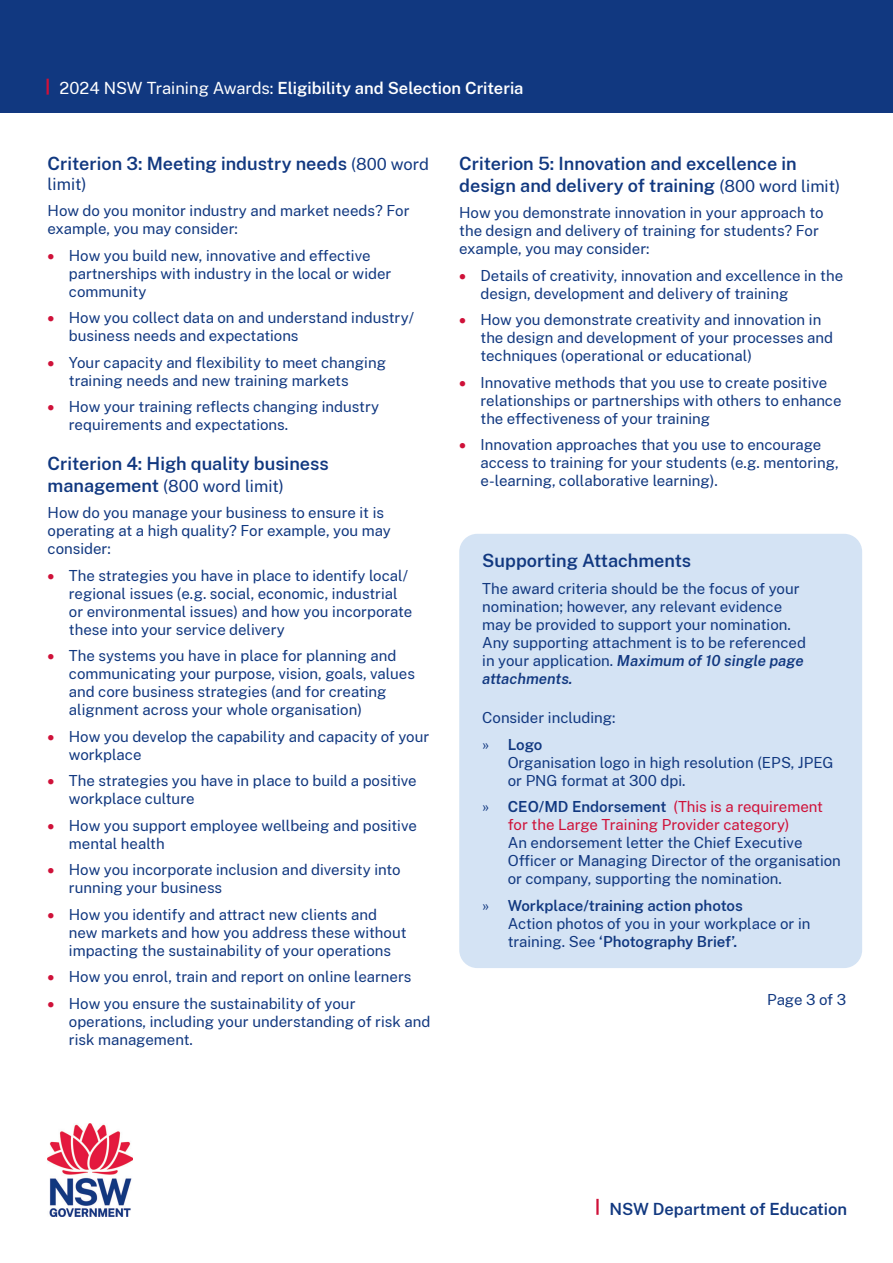
<style>
.page{position:relative;width:893px;height:1263px;background:#fff}
.page>*{position:absolute;margin:0;border:0;box-sizing:border-box;transform-origin:0 0}
.Criterion_Titles{font:600 18px/21.6px "Public Sans";color:#113880}
.t1{font:600 16.5px "Public Sans";color:#fff}
.Criterion_Titles-2{font:16.5px "Public Sans";color:#113880}
.t2{font:600 16.5px "Public Sans";color:#113880}
.normal_text{font:15px/18px "Public Sans";color:#113880}
.s1{font-weight:400}
.s2{font-weight:400;font-size:16.5px}
.s3{color:#cf1139}
.s4{font-weight:600;font-size:18px}
.s5{font-weight:600;font-style:italic}
.s6{font-weight:600}
</style>
<div class="page">
<div style="left:459px;top:534px;width:403px;height:434px;background:#d4e3f4;border-radius:18px"></div>
<div style="left:0;top:0;width:893px;height:112px;background:#113880"></div>
<svg style="left:47px;top:79px;width:2px;height:16px"></svg>
<img style="left:47px;top:1123px;width:85px;height:93px">
<hr style="left:596px;top:1199px;width:3px;height:16px;background:#cf1139">
<p class="t1" style="left:60px;top:76px;width:465px"><span class="s1">2024 NSW Training Awards:</span> Eligibility and Selection Criteria</p>
<p class="Criterion_Titles" style="left:48px;top:152px;width:383px">Criterion 3: Meeting industry needs <span class="s2">(800 word</span></p>
<p class="Criterion_Titles-2" style="left:48px;top:172px;width:41px">limit)</p>
<p class="normal_text" style="left:48px;top:201px;width:363px">How do you monitor industry and market needs? For example, you may consider:</p>
<p class="normal_text" style="left:69px;top:246px;width:324px;text-indent:-21px"><span class="s3">•</span> How you build new, innovative and effective partnerships with industry in the local or wider community</p>
<p class="normal_text" style="left:69px;top:308px;width:347px;text-indent:-21px"><span class="s3">•</span> How you collect data on and understand industry/ business needs and expectations</p>
<p class="normal_text" style="left:69px;top:353px;width:319px;text-indent:-21px"><span class="s3">•</span> Your capacity and flexibility to meet changing training needs and new training markets</p>
<p class="normal_text" style="left:69px;top:397px;width:312px;text-indent:-21px"><span class="s3">•</span> How your training reflects changing industry requirements and expectations.</p>
<p class="Criterion_Titles" style="left:48px;top:452px;width:283px">Criterion 4: High quality business</p>
<p class="Criterion_Titles-2" style="left:48px;top:474px;width:238px"><span class="s4">management</span> (800 word limit)</p>
<p class="normal_text" style="left:48px;top:503px;width:345px">How do you manage your business to ensure it is operating at a high quality? For example, you may consider:</p>
<p class="normal_text" style="left:69px;top:565px;width:345px;text-indent:-21px"><span class="s3">•</span> The strategies you have in place to identify local/ regional issues (e.g. social, economic, industrial or environmental issues) and how you incorporate these into your service delivery</p>
<p class="normal_text" style="left:69px;top:646px;width:348px;text-indent:-21px"><span class="s3">•</span> The systems you have in place for planning and communicating your purpose, vision, goals, values and core business strategies (and for creating alignment across your whole organisation)</p>
<p class="normal_text" style="left:69px;top:726px;width:362px;text-indent:-21px"><span class="s3">•</span> How you develop the capability and capacity of your workplace</p>
<p class="normal_text" style="left:69px;top:771px;width:349px;text-indent:-21px"><span class="s3">•</span> The strategies you have in place to build a positive workplace culture</p>
<p class="normal_text" style="left:69px;top:815px;width:349px;text-indent:-21px"><span class="s3">•</span> How you support employee wellbeing and positive mental health</p>
<p class="normal_text" style="left:69px;top:860px;width:333px;text-indent:-21px"><span class="s3">•</span> How you incorporate inclusion and diversity into running your business</p>
<p class="normal_text" style="left:69px;top:904px;width:339px;text-indent:-21px"><span class="s3">•</span> How you identify and attract new clients and new markets and how you address these without impacting the sustainability of your operations</p>
<p class="normal_text" style="left:48px;top:967px;width:365px"><span class="s3">•</span> How you enrol, train and report on online learners</p>
<p class="normal_text" style="left:69px;top:993px;width:363px;text-indent:-21px"><span class="s3">•</span> How you ensure the sustainability of your operations, including your understanding of risk and risk management.</p>
<p class="Criterion_Titles" style="left:459px;top:152px;width:383px">Criterion 5: Innovation and excellence in design and delivery of training <span class="s2">(800 word limit)</span></p>
<p class="normal_text" style="left:459px;top:203px;width:366px">How you demonstrate innovation in your approach to the design and delivery of training for students? For example, you may consider:</p>
<p class="normal_text" style="left:480px;top:265px;width:364px;text-indent:-21px"><span class="s3">•</span> Details of creativity, innovation and excellence in the design, development and delivery of training</p>
<p class="normal_text" style="left:480px;top:310px;width:354px;text-indent:-21px"><span class="s3">•</span> How you demonstrate creativity and innovation in the design and development of your processes and techniques (operational or educational)</p>
<p class="normal_text" style="left:480px;top:372px;width:363px;text-indent:-21px"><span class="s3">•</span> Innovative methods that you use to create positive relationships or partnerships with others to enhance the effectiveness of your training</p>
<p class="normal_text" style="left:480px;top:435px;width:360px;text-indent:-21px"><span class="s3">•</span> Innovation approaches that you use to encourage access to training for your students (e.g. mentoring, e-learning, collaborative learning).</p>
<p class="Criterion_Titles" style="left:482px;top:549px;width:210px">Supporting Attachments</p>
<p class="normal_text" style="left:482px;top:578px;width:325px">The award criteria should be the focus of your nomination; however, any relevant evidence may be provided to support your nomination.<br>Any supporting attachment is to be referenced in your application. <span class="s5">Maximum of 10 single page attachments.</span></p>
<p class="normal_text" style="left:482px;top:708px;width:135px">Consider including:</p>
<p class="normal_text" style="left:508px;top:735px;width:327px;text-indent:-26px">» <span class="s6">Logo<br></span>Organisation logo in high resolution (EPS, JPEG or PNG format at 300 dpi.</p>
<p class="normal_text" style="left:508px;top:797px;width:335px;text-indent:-26px">» <span class="s6">CEO/MD Endorsement</span> <span class="s3">(This is a requirement for the Large Training Provider category)<br></span>An endorsement letter the Chief Executive Officer or Managing Director of the organisation or company, supporting the nomination.</p>
<p class="normal_text" style="left:508px;top:896px;width:304px;text-indent:-26px">» <span class="s6">Workplace/training action photos<br></span>Action photos of you in your workplace or in training. See <span class="s6">‘Photography Brief’.</span></p>
<p class="normal_text" style="left:767px;top:990px;width:80px">Page 3 of 3</p>
<p class="t2" style="left:609px;top:1196px;width:239px">NSW Department of Education</p>
</div>
